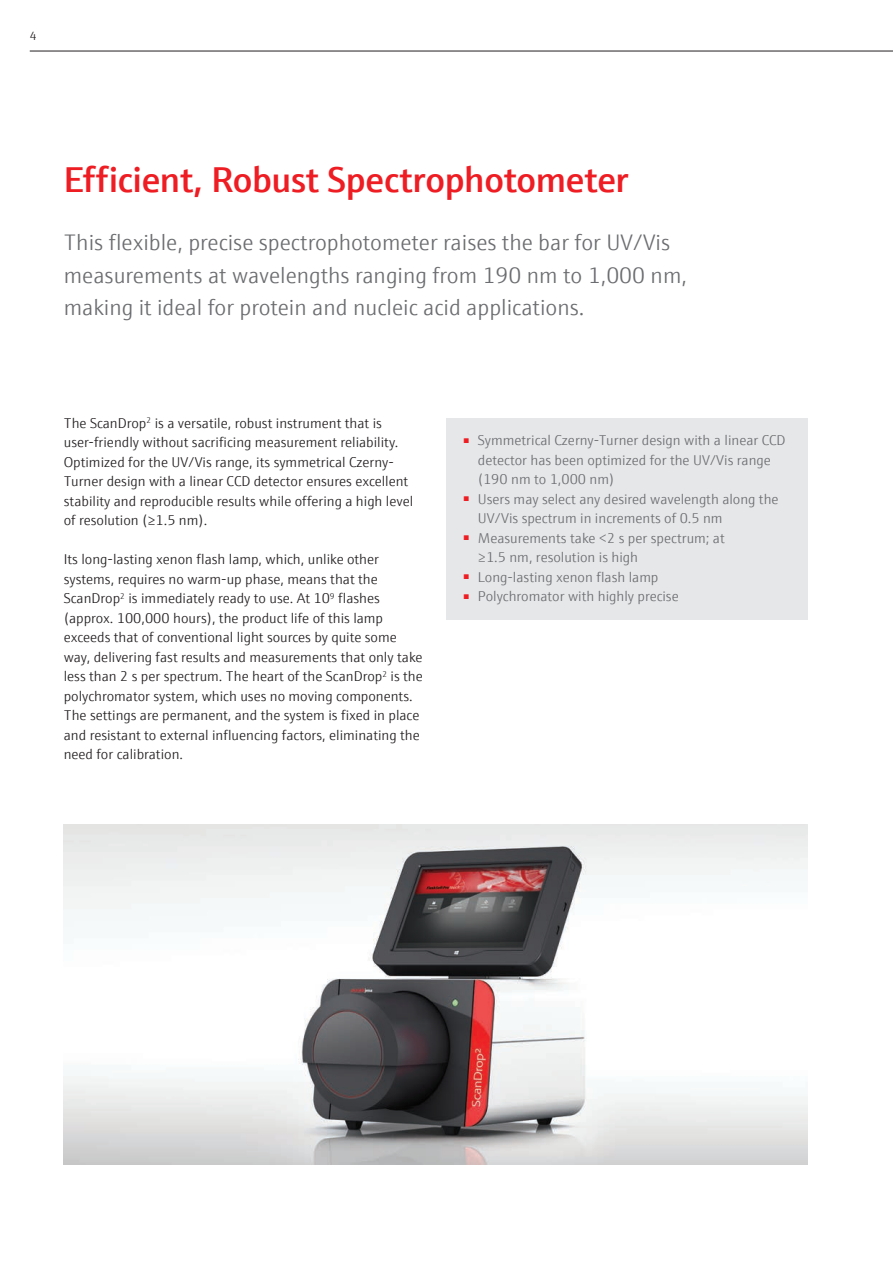
<style>
.page{position:relative;width:893px;height:1263px;background:#fff}
.page>*{position:absolute;margin:0;border:0;box-sizing:border-box;transform-origin:0 0}
.t1{font:600 36px "E+H Sans";letter-spacing:-.01em;color:#ee1d23}
.t2{font:300 22.5px/32.4px "E+H Sans";color:#6c6d70}
.t3{font:300 14.25px/19.5px "E+H Sans";color:#231f20}
.t4{font:300 14.25px/19.5px "E+H Sans";color:#6c6d70}
.t5{font:300 12px "E+H Sans";color:#231f20}
</style>
<div class="page">
<img style="left:64px;top:825px;width:744px;height:339px">
<div style="left:446px;top:419px;width:361px;height:201px;background:#e6e7e9"></div>
<hr style="left:30px;top:51px;width:863px;height:1px;background:#231f20">
<p class="t5" style="left:30px;top:27px;width:8px">4</p>
<h1 class="t1" style="left:64px;top:152px;width:566px">Efficient, Robust Spectrophotometer</h1>
<h2 class="t2" style="left:64px;top:225px;width:625px">This flexible, precise spectrophotometer raises the bar for UV/Vis measurements at wavelengths ranging from 190 nm to 1,000 nm, making it ideal for protein and nucleic acid applications.</h2>
<p class="t3" style="left:64px;top:412px;width:351px">The ScanDrop<sup>2</sup> is a versatile, robust instrument that is user-friendly without sacrificing measurement reliability.<br>Optimized for the UV/Vis range, its symmetrical Czerny-Turner design with a linear CCD detector ensures excellent stability and reproducible results while offering a high level of resolution (≥1.5 nm).</p>
<p class="t3" style="left:64px;top:549px;width:361px">Its long-lasting xenon flash lamp, which, unlike other systems, requires no warm-up phase, means that the ScanDrop<sup>2</sup> is immediately ready to use. At 10<sup>9</sup> flashes (approx. 100,000 hours), the product life of this lamp exceeds that of conventional light sources by quite some way, delivering fast results and measurements that only take less than 2 s per spectrum. The heart of the ScanDrop<sup>2</sup> is the polychromator system, which uses no moving components.<br>The settings are permanent, and the system is fixed in place and resistant to external influencing factors, eliminating the need for calibration.</p>
<p class="t4" style="left:478px;top:430px;width:309px;text-indent:-15px"><sup>■</sup> Symmetrical Czerny-Turner design with a linear CCD detector has been optimized for the UV/Vis range (190 nm to 1,000 nm)</p>
<p class="t4" style="left:478px;top:488px;width:302px;text-indent:-15px"><sup>■</sup> Users may select any desired wavelength along the<br>UV/Vis spectrum in increments of 0.5 nm</p>
<p class="t4" style="left:478px;top:527px;width:248px;text-indent:-15px"><sup>■</sup> Measurements take &lt;2 s per spectrum; at ≥1.5 nm, resolution is high</p>
<p class="t4" style="left:463px;top:566px;width:197px"><sup>■</sup> Long-lasting xenon flash lamp</p>
<p class="t4" style="left:463px;top:586px;width:217px"><sup>■</sup> Polychromator with highly precise</p>
</div>
